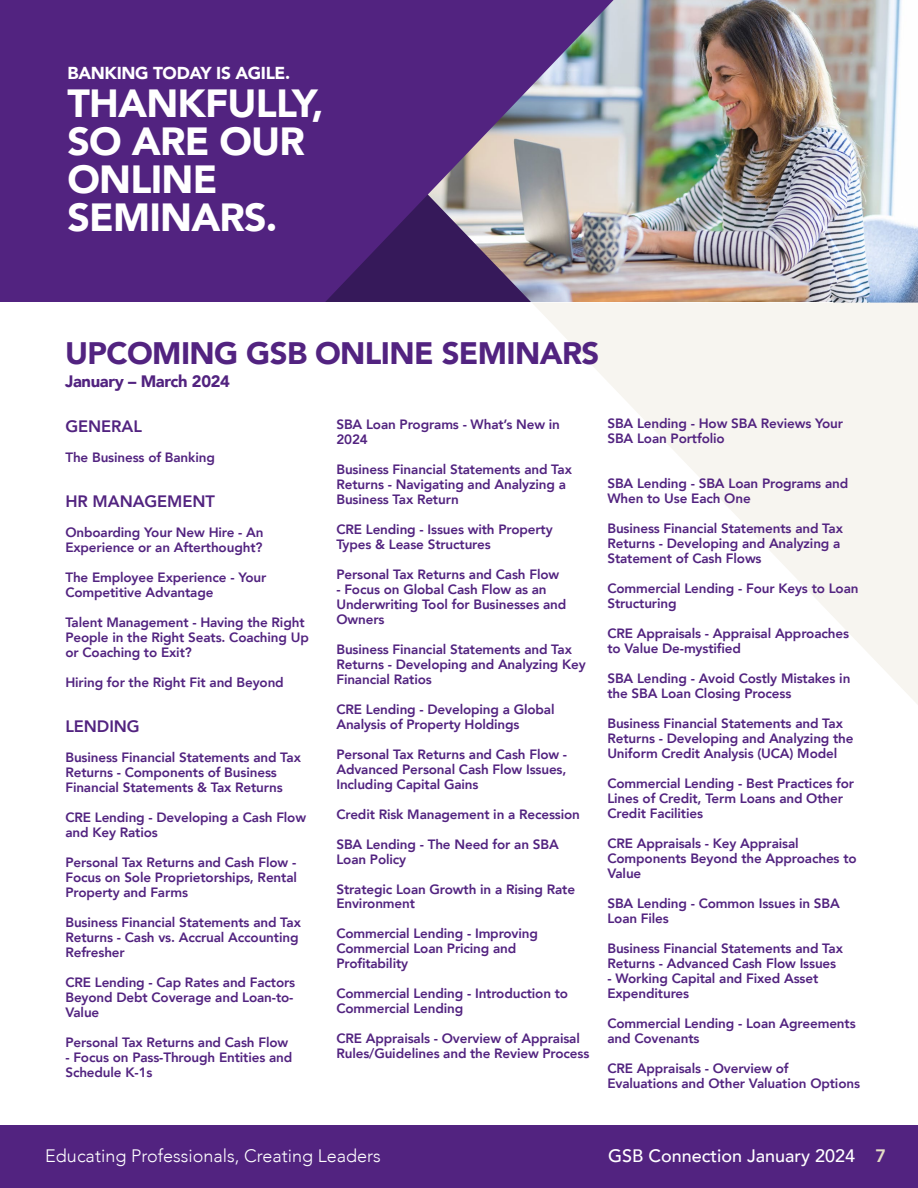
<style>
.page{position:relative;width:918px;height:1188px;background:#fff}
.page>*{position:absolute;margin:0;border:0;box-sizing:border-box;transform-origin:0 0}
.t1{font:900 39.15px/38.1px "Avenir";letter-spacing:-.02em;color:#fff}
.t2{font:900 31.05px "Avenir";letter-spacing:-.02em;color:#522380}
.t3{font:300 18px "Avenir";color:#fff}
.t4{font:500 18px "Avenir";color:#fff}
.t5{font:900 17.25px "Avenir";letter-spacing:-.02em;color:#fff}
.t6{font:800 16.5px "Avenir";letter-spacing:-.005em;color:#522380}
.t7{font:900 16.5px "Avenir";letter-spacing:-.02em;color:#522380}
.t8{font:800 13.5px/15px "Avenir";letter-spacing:-.01em;color:#522380}
.t9{font:800 12.15px "Avenir";color:#522380}
.s1{font-weight:800;color:#e4dec5}
</style>
<div class="page">
<div style="left:0;top:1125px;width:918px;height:63px;background:#522380"></div>
<img style="left:614px;top:0;width:304px;height:303px">
<svg style="left:0;top:0;width:614px;height:302px;background:#613c87"></svg>
<svg style="left:533px;top:303px;width:385px;height:402px;fill:#f7f5f1"></svg>
<p class="t5" style="left:68px;top:58px;width:224px">BANKING TODAY IS AGILE.</p>
<h1 class="t1" style="left:68px;top:83px;width:258px">THANKFULLY,<br>SO ARE OUR<br>ONLINE<br>SEMINARS.</h1>
<h2 class="t2" style="left:65px;top:326px;width:536px">UPCOMING GSB ONLINE SEMINARS</h2>
<p class="t7" style="left:65px;top:367px;width:166px">January – March 2024</p>
<p class="t6" style="left:65px;top:413px;width:78px">GENERAL</p>
<p class="t8" style="left:65px;top:449px;width:151px">The Business of Banking</p>
<p class="t6" style="left:65px;top:488px;width:151px">HR MANAGEMENT</p>
<p class="t8" style="left:65px;top:524px;width:200px">Onboarding Your New Hire - An<br>Experience or an Afterthought?</p>
<p class="t8" style="left:65px;top:569px;width:203px">The Employee Experience - Your<br>Competitive Advantage</p>
<p class="t8" style="left:65px;top:614px;width:245px">Talent Management - Having the Right<br>People in the Right Seats. Coaching Up or Coaching to Exit?</p>
<p class="t8" style="left:65px;top:674px;width:220px">Hiring for the Right Fit and Beyond</p>
<p class="t6" style="left:65px;top:713px;width:76px">LENDING</p>
<p class="t8" style="left:65px;top:749px;width:237px">Business Financial Statements and Tax<br>Returns - Components of Business<br>Financial Statements &amp; Tax Returns</p>
<p class="t8" style="left:65px;top:809px;width:242px">CRE Lending - Developing a Cash Flow and Key Ratios</p>
<p class="t8" style="left:65px;top:854px;width:233px;text-align:justify">Personal Tax Returns and Cash Flow - Focus on Sole Proprietorships, Rental Property and Farms</p>
<p class="t8" style="left:65px;top:914px;width:237px">Business Financial Statements and Tax<br>Returns - Cash vs. Accrual Accounting<br>Refresher</p>
<p class="t8" style="left:65px;top:974px;width:231px">CRE Lending - Cap Rates and Factors<br>Beyond Debt Coverage and Loan-to-<br>Value</p>
<p class="t8" style="left:65px;top:1034px;width:224px">Personal Tax Returns and Cash Flow</p>
<p class="t8" style="left:65px;top:1049px;width:229px">- Focus on Pass-Through Entities and<br>Schedule K-1s</p>
<p class="t8" style="left:336px;top:416px;width:225px">SBA Loan Programs - What’s New in<br>2024</p>
<p class="t8" style="left:336px;top:461px;width:237px">Business Financial Statements and Tax<br>Returns - Navigating and Analyzing a<br>Business Tax Return</p>
<p class="t8" style="left:336px;top:521px;width:218px">CRE Lending - Issues with Property<br>Types &amp; Lease Structures</p>
<p class="t8" style="left:336px;top:566px;width:224px">Personal Tax Returns and Cash Flow</p>
<p class="t8" style="left:336px;top:581px;width:231px">- Focus on Global Cash Flow as an<br>Underwriting Tool for Businesses and<br>Owners</p>
<p class="t8" style="left:336px;top:641px;width:251px">Business Financial Statements and Tax<br>Returns - Developing and Analyzing Key<br>Financial Ratios</p>
<p class="t8" style="left:336px;top:701px;width:220px">CRE Lending - Developing a Global<br>Analysis of Property Holdings</p>
<p class="t8" style="left:336px;top:746px;width:232px;text-align:justify">Personal Tax Returns and Cash Flow - Advanced Personal Cash Flow Issues, Including Capital Gains</p>
<p class="t8" style="left:336px;top:806px;width:245px">Credit Risk Management in a Recession</p>
<p class="t8" style="left:336px;top:836px;width:224px">SBA Lending - The Need for an SBA<br>Loan Policy</p>
<p class="t8" style="left:336px;top:881px;width:240px">Strategic Loan Growth in a Rising Rate<br>Environment</p>
<p class="t8" style="left:336px;top:926px;width:203px">Commercial Lending - Improving<br>Commercial Loan Pricing and<br>Profitability</p>
<p class="t8" style="left:336px;top:986px;width:233px">Commercial Lending - Introduction to<br>Commercial Lending</p>
<p class="t8" style="left:336px;top:1031px;width:254px">CRE Appraisals - Overview of Appraisal<br>Rules/Guidelines and the Review Process</p>
<p class="t9" style="left:229px;top:826px;width:8px;rotate:-180deg">a</p>
<p class="t8" style="left:607px;top:416px;width:237px">SBA Lending - How SBA Reviews Your<br>SBA Loan Portfolio</p>
<p class="t8" style="left:607px;top:476px;width:242px">SBA Lending - SBA Loan Programs and<br>When to Use Each One</p>
<p class="t8" style="left:607px;top:521px;width:237px">Business Financial Statements and Tax<br>Returns - Developing and Analyzing a<br>Statement of Cash Flows</p>
<p class="t8" style="left:607px;top:581px;width:253px">Commercial Lending - Four Keys to Loan<br>Structuring</p>
<p class="t8" style="left:607px;top:626px;width:243px">CRE Appraisals - Appraisal Approaches to Value De-mystified</p>
<p class="t8" style="left:607px;top:671px;width:245px">SBA Lending - Avoid Costly Mistakes in the SBA Loan Closing Process</p>
<p class="t8" style="left:607px;top:716px;width:248px">Business Financial Statements and Tax<br>Returns - Developing and Analyzing the<br>Uniform Credit Analysis (UCA) Model</p>
<p class="t8" style="left:607px;top:776px;width:248px">Commercial Lending - Best Practices for<br>Lines of Credit, Term Loans and Other<br>Credit Facilities</p>
<p class="t8" style="left:607px;top:836px;width:251px">CRE Appraisals - Key Appraisal<br>Components Beyond the Approaches to<br>Value</p>
<p class="t8" style="left:607px;top:896px;width:234px">SBA Lending - Common Issues in SBA<br>Loan Files</p>
<p class="t8" style="left:607px;top:941px;width:237px">Business Financial Statements and Tax<br>Returns - Advanced Cash Flow Issues</p>
<p class="t8" style="left:607px;top:971px;width:212px">- Working Capital and Fixed Asset<br>Expenditures</p>
<p class="t8" style="left:607px;top:1016px;width:250px">Commercial Lending - Loan Agreements and Covenants</p>
<p class="t8" style="left:607px;top:1061px;width:254px">CRE Appraisals - Overview of<br>Evaluations and Other Valuation Options</p>
<h3 class="t3" style="left:45px;top:1146px;width:337px">Educating Professionals, Creating Leaders</h3>
<h3 class="t4" style="left:608px;top:1141px;width:279px">GSB Connection January 2024 <span class="s1">7</span></h3>
</div>
